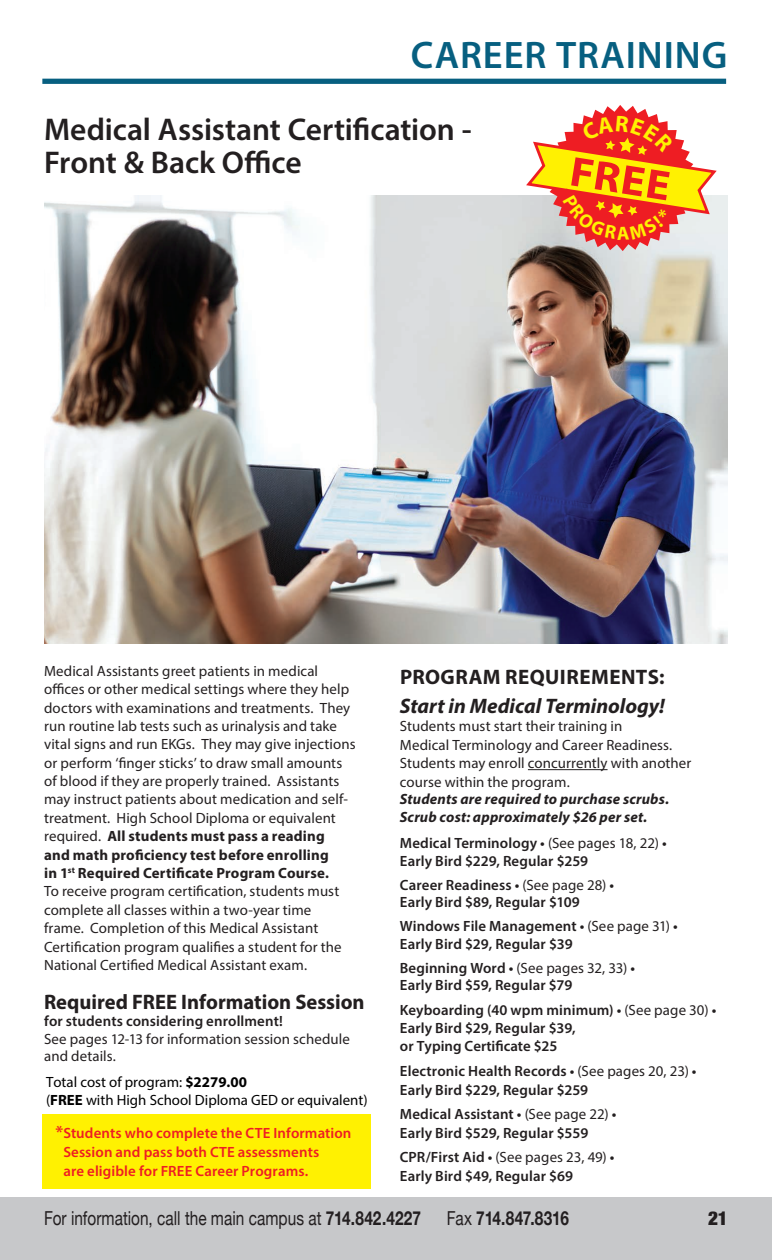
<style>
.page{position:relative;width:772px;height:1260px;background:#fff}
.page>*{position:absolute;margin:0;border:0;box-sizing:border-box;transform-origin:0 0}
.Body_copy{font:700 42.18px "Myriad Pro";color:#ee1d23;scale:1.07 1}
.t1{font:600 38.5px "Myriad Pro";letter-spacing:.025em;color:#075f80}
.Body_copy-2{font:600 31.5px/33.2px "Myriad Pro";letter-spacing:-.005em;color:#231f20}
.Body_copy-3{font:700 21px "Myriad Pro";letter-spacing:.005em;color:#231f20}
.Body_copy-4{font:italic 700 21px "Myriad Pro";color:#231f20}
.t2{font:19.25px "Helvetica Neue";color:#231f20;scale:.8 1}
.t3{font:700 19.25px "Helvetica Neue";letter-spacing:-.015em;color:#231f20;scale:.8 1}
.t4{font:900 condensed 19.25px "Helvetica Neue";color:#231f20}
.Body_copy-5{font:14.88px/18.4px "Myriad Pro";letter-spacing:.005em;color:#231f20}
.Body_copy-6{font:600 14.88px/18.4px "Myriad Pro";letter-spacing:.005em;color:#231f20}
.Body_copy-7{font:600 14.88px/19.1px "Myriad Pro";letter-spacing:.01em;color:#ee1d23}
.t5{font:14.88px/17.8px "Myriad Pro";color:#000}
.s1{font-weight:700}
.s2{font-size:17.85px}
.s3{font-weight:700;font-style:italic}
.s4{font-weight:400}
</style>
<div class="page">
<div style="left:0;top:1197px;width:772px;height:63px;background:#c7c8ca"></div>
<img style="left:44px;top:196px;width:684px;height:447px">
<div style="left:42px;top:79px;width:684px;height:5px;background:#075f80"></div>
<hr style="left:528px;top:769px;width:79px;height:1px;background:#231f20">
<div style="left:43px;top:1115px;width:328px;height:74px;background:#fff101"></div>
<svg style="left:523px;top:105px;width:196px;height:146px"></svg>
<p class="t1" style="left:411px;top:31px;width:318px">CAREER TRAINING</p>
<p class="Body_copy-2" style="left:44px;top:112px;width:429px">Medical Assistant Certification -<br>Front &amp; Back Office</p>
<p class="Body_copy" style="left:575px;top:144px;width:96px;rotate:9deg">FREE</p>
<p class="Body_copy-5" style="left:44px;top:661px;width:313px">Medical Assistants greet patients in medical offices or other medical settings where they help doctors with examinations and treatments. They run routine lab tests such as urinalysis and take vital signs and run EKGs. They may give injections or perform ‘finger sticks’ to draw small amounts of blood if they are properly trained. Assistants may instruct patients about medication and self&shy;treatment. High School Diploma or equivalent required. <span class="s1">All students must pass a reading<br>and math proficiency test before enrolling<br>in 1</span><sup>st</sup> <span class="s1">Required Certificate Program Course.</span></p>
<p class="Body_copy-5" style="left:44px;top:882px;width:299px">To receive program certification, students must complete all classes within a two-year time frame. Completion of this Medical Assistant Certification program qualifies a student for the National Certified Medical Assistant exam.</p>
<p class="Body_copy-3" style="left:44px;top:988px;width:322px">Required FREE Information Session</p>
<p class="Body_copy-6" style="left:44px;top:1011px;width:240px">for students considering enrollment!</p>
<p class="Body_copy-5" style="left:44px;top:1030px;width:307px;line-height:17.5px">See pages 12-13 for information session schedule and details.</p>
<p class="t5" style="left:46px;top:1073px;width:323px">Total cost of program: <span class="s1">$2279.00<br></span>(<span class="s1">FREE</span> with High School Diploma GED or equivalent)</p>
<p class="Body_copy-7" style="left:63px;top:1123px;width:290px;text-indent:-8px"><span class="s2">*</span>Students who complete the CTE Information<br>Session and pass both CTE assessments<br>are eligible for FREE Career Programs.</p>
<p class="Body_copy-3" style="left:400px;top:663px;width:266px">PROGRAM REQUIREMENTS:</p>
<p class="Body_copy-4" style="left:400px;top:692px;width:266px">Start in Medical Terminology!</p>
<p class="Body_copy-5" style="left:400px;top:717px;width:293px">Students must start their training in<br>Medical Terminology and Career Readiness.<br>Students may enroll concurrently with another course within the program.<br><span class="s3">Students are required to purchase scrubs.<br>Scrub cost: approximately $26 per set.</span></p>
<p class="Body_copy-6" style="left:400px;top:833px;width:268px">Medical Terminology • <span class="s4">(See pages 18, 22)</span> •<br>Early Bird $229, Regular $259</p>
<p class="Body_copy-6" style="left:400px;top:876px;width:216px;line-height:17.5px">Career Readiness • <span class="s4">(See page 28)</span> •<br>Early Bird $89, Regular $109</p>
<p class="Body_copy-6" style="left:400px;top:917px;width:279px;line-height:17.5px">Windows File Management • <span class="s4">(See page 31)</span> •<br>Early Bird $29, Regular $39</p>
<p class="Body_copy-6" style="left:400px;top:958px;width:237px;line-height:17.5px">Beginning Word • <span class="s4">(See pages 32, 33)</span> •<br>Early Bird $59, Regular $79</p>
<p class="Body_copy-6" style="left:400px;top:1000px;width:318px">Keyboarding (40 wpm minimum) • <span class="s4">(See page 30)</span> •<br>Early Bird $29, Regular $39,<br>or Typing Certificate $25</p>
<p class="Body_copy-6" style="left:400px;top:1062px;width:298px">Electronic Health Records • <span class="s4">(See pages 20, 23)</span> •<br>Early Bird $229, Regular $259</p>
<p class="Body_copy-6" style="left:400px;top:1105px;width:218px">Medical Assistant • <span class="s4">(See page 22)</span> •<br>Early Bird $529, Regular $559</p>
<p class="Body_copy-6" style="left:400px;top:1148px;width:216px">CPR/First Aid • <span class="s4">(See pages 23, 49)</span> •<br>Early Bird $49, Regular $69</p>
<p class="t2" style="left:44px;top:1205px;width:473px">For information, call the main campus at <span class="s1">714.842.4227</span></p>
<p class="t3" style="left:447px;top:1203px;width:154px"><span class="s4">Fax</span> 714.847.8316</p>
<p class="t4" style="left:708px;top:1203px;width:21px">21</p>
</div>
